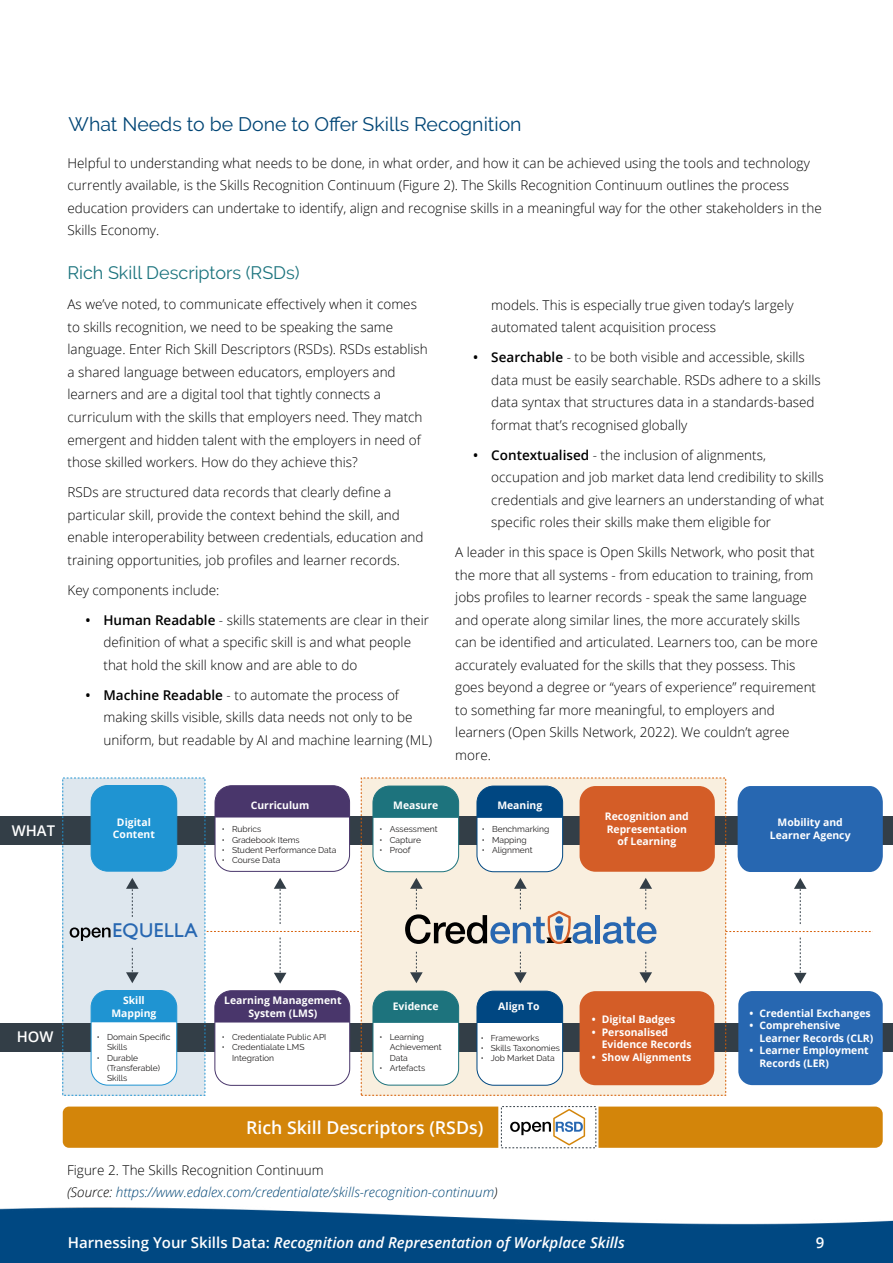
<style>
.page{position:relative;width:893px;height:1263px;background:#fff}
.page>*{position:absolute;margin:0;border:0;box-sizing:border-box;transform-origin:0 0}
.t1{font:500 20.55px "Chantilly";letter-spacing:.02em;color:#2767b1}
.t2{font:19.5px "Raleway";color:#004575}
.t3{font:18px "Raleway";color:#1c747e}
.t4{font:600 17.7px "Open Sans";color:#fff}
.t5{font:italic 600 15px "Open Sans";color:#fff}
.t6{font:600 15px "Open Sans";color:#fff}
.t7{font:600 14.85px "Open Sans";color:#fff}
.t8{font:300 13.5px/22.5px "Open Sans";color:#000}
.t9{font:italic 300 13.5px/22.5px "Open Sans";color:#004575}
.t10{font:700 10.35px/12.5px "Open Sans";color:#fff;text-align:center}
.t11{font:8.55px/10.2px "Raleway";color:#211f1f}
.t12{font:8.55px/10.2px "Raleway";color:#221f1f}
.s1{font-weight:600}
.s2{font-style:normal;color:#000}
.s3{color:#000}
.s4{font-style:normal}
</style>
<div class="page">
<img style="left:0;top:1207px;width:893px;height:56px">
<div style="left:361px;top:778px;width:365px;height:318px;background:#f9efdf"></div>
<div style="left:0;top:817px;width:892px;height:28px;background:#333e47"></div>
<div style="left:0;top:1023px;width:892px;height:29px;background:#333e47"></div>
<div style="left:373px;top:786px;width:86px;height:86px;background:#fff;border-radius:17px"></div>
<div style="left:373px;top:786px;width:86px;height:86px;border:1px solid #1d737d;border-radius:17px"></div>
<svg style="left:373px;top:786px;width:86px;height:32px;background:#267881"></svg>
<div style="left:477px;top:786px;width:86px;height:86px;background:#fff;border-radius:17px"></div>
<div style="left:477px;top:786px;width:86px;height:86px;border:1px solid #004782;border-radius:17px"></div>
<svg style="left:477px;top:786px;width:86px;height:32px;background:#0a4e86"></svg>
<div style="left:580px;top:786px;width:135px;height:86px;background:#d45d27;border-radius:16px"></div>
<div style="left:738px;top:786px;width:145px;height:86px;background:#2767b1"></div>
<div style="left:373px;top:991px;width:86px;height:94px;background:#fff;border-radius:17px"></div>
<div style="left:373px;top:991px;width:86px;height:94px;border:1px solid #1d737d;border-radius:17px"></div>
<svg style="left:373px;top:991px;width:86px;height:32px;background:#267881"></svg>
<div style="left:477px;top:991px;width:86px;height:94px;background:#fff;border-radius:17px"></div>
<div style="left:477px;top:991px;width:86px;height:94px;border:1px solid #004782;border-radius:17px"></div>
<div style="left:580px;top:991px;width:134px;height:94px;background:#d45d27;border-radius:16px"></div>
<div style="left:738px;top:991px;width:145px;height:94px;background:#2767b1;border-radius:14px"></div>
<svg style="left:410px;top:951px;width:13px;height:32px"></svg>
<svg style="left:514px;top:951px;width:13px;height:32px"></svg>
<svg style="left:639px;top:878px;width:13px;height:32px"></svg>
<svg style="left:639px;top:951px;width:13px;height:32px"></svg>
<svg style="left:794px;top:878px;width:12px;height:46px"></svg>
<svg style="left:726px;top:931px;width:147px;height:53px"></svg>
<svg style="left:62px;top:778px;width:143px;height:317px;background:#a7c9dd"></svg>
<div style="left:595px;top:915px;width:5px;height:28px;background:#2867b1"></div>
<svg style="left:603px;top:917px;width:53px;height:27px"></svg>
<svg style="left:405px;top:878px;width:188px;height:66px"></svg>
<div style="left:215px;top:786px;width:135px;height:85px;background:#fff;border-radius:17px"></div>
<div style="left:215px;top:785px;width:135px;height:87px;border:1px solid #49366b;border-radius:17px"></div>
<div style="left:215px;top:786px;width:135px;height:31px;background:#49366b"></div>
<div style="left:215px;top:991px;width:135px;height:94px;background:#fff;border-radius:17px"></div>
<div style="left:215px;top:990px;width:135px;height:96px;border:1px solid #49366b;border-radius:17px"></div>
<div style="left:215px;top:991px;width:135px;height:31px;background:#49366b"></div>
<svg style="left:274px;top:878px;width:12px;height:46px"></svg>
<svg style="left:207px;top:931px;width:152px;height:53px"></svg>
<svg style="left:477px;top:991px;width:86px;height:32px;background:#0a4e85"></svg>
<svg style="left:70px;top:927px;width:41px;height:14px"></svg>
<div style="left:63px;top:1106px;width:435px;height:42px;background:#d3850a"></div>
<div style="left:598px;top:1106px;width:285px;height:42px;background:#d3850a"></div>
<svg style="left:510px;top:1109px;width:75px;height:36px"></svg>
<h2 class="t2" style="left:69px;top:113px;width:455px">What Needs to be Done to O昀昀er Skills Recognition</h2>
<p class="t8" style="left:67px;top:151px;width:756px">Helpful to understanding what needs to be done, in what order, and how it can be achieved using the tools and technology currently available, is the Skills Recognition Continuum (Figure 2). The Skills Recognition Continuum outlines the process education providers can undertake to identify, align and recognise skills in a meaningful way for the other stakeholders in the Skills Economy.</p>
<h3 class="t3" style="left:68px;top:266px;width:234px">Rich Skill Descriptors (RSDs)</h3>
<p class="t8" style="left:68px;top:293px;width:362px">As we’ve noted, to communicate e昀昀ectively when it comes to skills recognition, we need to be speaking the same language. Enter Rich Skill Descriptors (RSDs). RSDs establish a shared language between educators, employers and learners and are a digital tool that tightly connects a curriculum with the skills that employers need. They match emergent and hidden talent with the employers in need of those skilled workers. How do they achieve this?</p>
<p class="t8" style="left:68px;top:480px;width:357px">RSDs are structured data records that clearly de昀椀ne a particular skill, provide the context behind the skill, and enable interoperability between credentials, education and training opportunities, job pro昀椀les and learner records.</p>
<p class="t8" style="left:68px;top:578px;width:153px">Key components include:</p>
<p class="t8" style="left:103px;top:608px;width:327px;text-indent:-18px"><span class="s1">• Human Readable</span> - skills statements are clear in their de昀椀nition of what a speci昀椀c skill is and what people that hold the skill know and are able to do</p>
<p class="t8" style="left:103px;top:683px;width:330px;text-indent:-18px"><span class="s1">• Machine Readable</span> - to automate the process of making skills visible, skills data needs not only to be uniform, but readable by AI and machine learning (ML)</p>
<p class="t8" style="left:491px;top:293px;width:304px">models. This is especially true given today’s largely automated talent acquisition process</p>
<p class="t8" style="left:491px;top:345px;width:331px;text-indent:-18px"><span class="s1">• Searchable</span> - to be both visible and accessible, skills data must be easily searchable. RSDs adhere to a skills data syntax that structures data in a standards-based format that’s recognised globally</p>
<p class="t8" style="left:491px;top:443px;width:334px;text-indent:-18px"><span class="s1">• Contextualised</span> - the inclusion of alignments, occupation and job market data lend credibility to skills credentials and give learners an understanding of what speci昀椀c roles their skills make them eligible for</p>
<p class="t8" style="left:455px;top:540px;width:364px">A leader in this space is Open Skills Network, who posit that the more that all systems - from education to training, from jobs pro昀椀les to learner records - speak the same language and operate along similar lines, the more accurately skills can be identi昀椀ed and articulated. Learners too, can be more accurately evaluated for the skills that they possess. This goes beyond a degree or “years of experience” requirement to something far more meaningful, to employers and learners (Open Skills Network, 2022). We couldn’t agree more.</p>
<p class="t7" style="left:12px;top:824px;width:45px">WHAT</p>
<p class="t10" style="left:113px;top:817px;width:43px">Digital<br>Content</p>
<p class="t10" style="left:251px;top:800px;width:60px">Curriculum</p>
<p class="t11" style="left:222px;top:825px;width:116px">ï Rubrics<br>ï Gradebook Items<br>ï Student Performance Data ï Course Data</p>
<p class="t10" style="left:393px;top:800px;width:47px">Measure</p>
<p class="t11" style="left:380px;top:825px;width:59px">ï Assessment ï Capture<br>ï Proof</p>
<p class="t10" style="left:497px;top:800px;width:46px">Meaning</p>
<p class="t11" style="left:482px;top:825px;width:69px">ï Benchmarking ï Mapping<br>ï Alignment</p>
<p class="t10" style="left:605px;top:811px;width:86px">Recognition and<br>Representation of Learning</p>
<p class="t10" style="left:770px;top:817px;width:82px">Mobility and<br>Learner Agency</p>
<h1 class="t1" style="left:112px;top:923px;width:87px">EQUELLA</h1>
<p class="t7" style="left:17px;top:1030px;width:38px">HOW</p>
<p class="t10" style="left:111px;top:995px;width:47px">Skill<br>Mapping</p>
<p class="t11" style="left:97px;top:1032px;width:75px">• Domain Specific</p>
<p class="t11" style="left:107px;top:1043px;width:22px">Skills</p>
<p class="t11" style="left:97px;top:1053px;width:43px">ï Durable</p>
<p class="t11" style="left:107px;top:1063px;width:55px">(Transferable)</p>
<p class="t11" style="left:107px;top:1074px;width:22px">Skills</p>
<p class="t10" style="left:224px;top:995px;width:119px">Learning Management<br>System (LMS)</p>
<p class="t11" style="left:222px;top:1033px;width:106px">ï Credentialate Public API</p>
<p class="t11" style="left:222px;top:1043px;width:84px">ï Credentialate LMS</p>
<p class="t11" style="left:232px;top:1053px;width:44px">Integration</p>
<p class="t10" style="left:393px;top:1001px;width:47px">Evidence</p>
<p class="t11" style="left:380px;top:1033px;width:46px">ï Learning</p>
<p class="t11" style="left:390px;top:1043px;width:53px">Achievement</p>
<p class="t11" style="left:390px;top:1053px;width:20px">Data</p>
<p class="t11" style="left:380px;top:1063px;width:47px">ï Artefacts</p>
<p class="t10" style="left:498px;top:1001px;width:43px">Align To</p>
<p class="t12" style="left:481px;top:1033px;width:81px">ï Frameworks<br>ï Skills Taxonomies ï Job Market Data</p>
<p class="t10" style="left:592px;top:1014px;width:85px">ï Digital Badges</p>
<p class="t10" style="left:592px;top:1027px;width:78px">ï Personalised</p>
<p class="t10" style="left:602px;top:1039px;width:91px">Evidence Records</p>
<p class="t10" style="left:592px;top:1051px;width:101px">ï Show Alignments</p>
<p class="t10" style="left:749px;top:1008px;width:123px;text-align:left">ï Credential Exchanges ï Comprehensive</p>
<p class="t10" style="left:759px;top:1033px;width:115px">Learner Records (CLR)</p>
<p class="t10" style="left:749px;top:1045px;width:121px">ï Learner Employment</p>
<p class="t10" style="left:759px;top:1058px;width:71px">Records (LER)</p>
<h3 class="t4" style="left:246px;top:1120px;width:239px">Rich Skill Descriptors (RSDs)</h3>
<p class="t9" style="left:67px;top:1160px;width:432px"><span class="s2">Figure 2. The Skills Recognition Continuum<br></span><span class="s3">(Source:</span> https://www.edalex.com/credentialate/skills-recognition-continuum<span class="s3">)</span></p>
<p class="t5" style="left:68px;top:1236px;width:558px"><span class="s4">Harnessing Your Skills Data:</span> Recognition and Representation of Workplace Skills</p>
<p class="t6" style="left:816px;top:1234px;width:10px">9</p>
</div>
